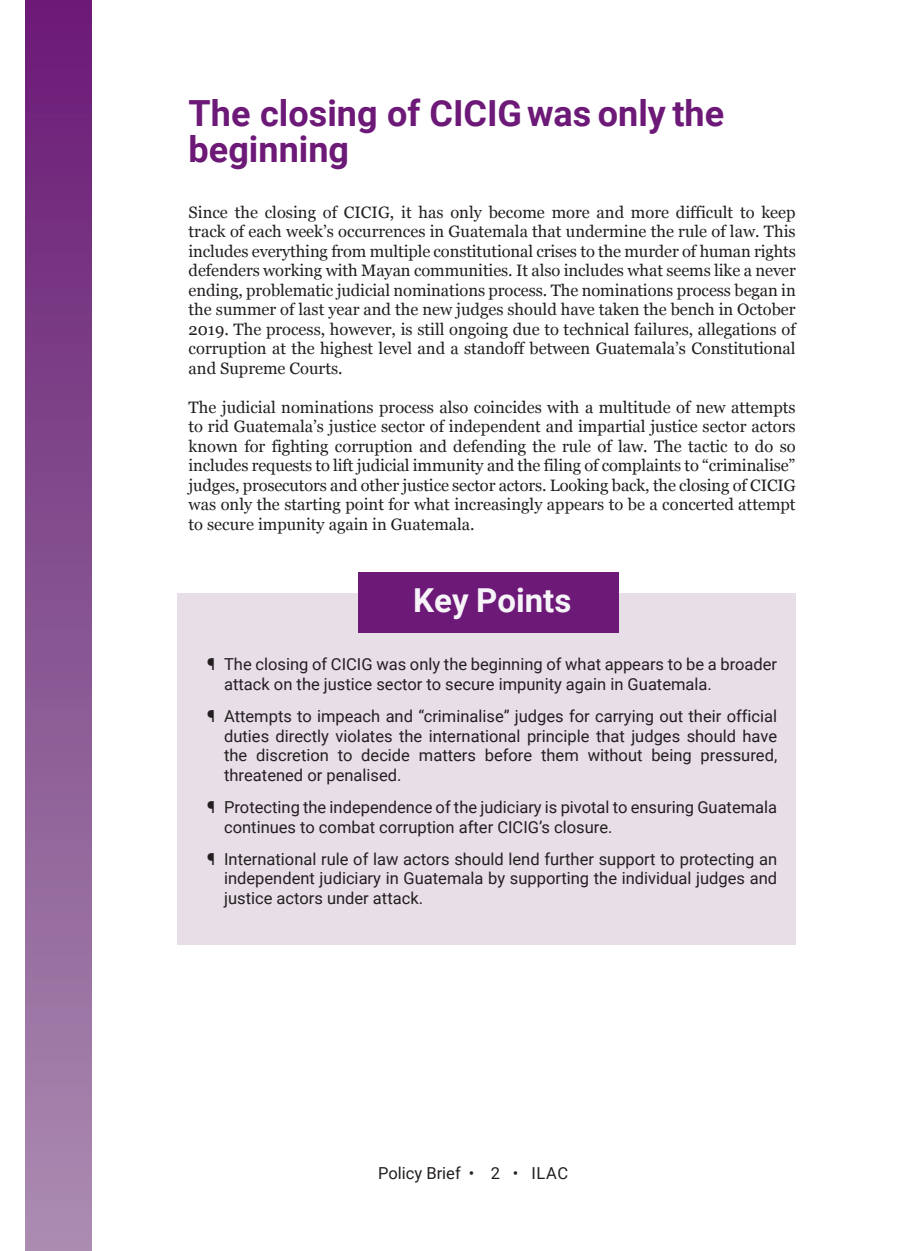
<style>
.page{position:relative;width:919px;height:1251px;background:#fff}
.page>*{position:absolute;margin:0;border:0;box-sizing:border-box;transform-origin:0 0}
.Intermediate_headlin{font:700 36px/36px "Roboto";color:#6d1978}
.Intermediate_headlin-2{font:700 33px "Roboto";color:#f6f4f8}
.Text_regular{font:16.5px/19.5px "Georgia";color:#231f20;text-align:justify}
.t1{font:16.5px/19.5px "Roboto";color:#231f20}
</style>
<div class="page">
<div style="left:26px;top:0;width:66px;height:1250px;background:linear-gradient(to bottom,#691b75,#a98daf)"></div>
<div style="left:177px;top:593px;width:618px;height:351px;background:#e7dee8"></div>
<div style="left:358px;top:572px;width:260px;height:60px;background:#6d1978"></div>
<p class="Intermediate_headlin" style="left:189px;top:94px;width:537px">The closing of CICIG was only the beginning</p>
<p class="Text_regular" style="left:189px;top:201px;width:608px">Since the closing of CICIG, it has only become more and more difficult to keep track of each week’s occurrences in Guatemala that undermine the rule of law. This includes everything from multiple constitutional crises to the murder of human rights defenders working with Mayan communities. It also includes what seems like a never ending, problematic judicial nominations process. The nominations process began in the summer of last year and the new judges should have taken the bench in October 2019. The process, however, is still ongoing due to technical failures, allegations of corruption at the highest level and a standoff between Guatemala’s Constitutional and Supreme Courts.</p>
<p class="Text_regular" style="left:189px;top:396px;width:608px">The judicial nominations process also coincides with a multitude of new attempts to rid Guatemala’s justice sector of independent and impartial justice sector actors known for fighting corruption and defending the rule of law. The tactic to do so includes requests to lift judicial immunity and the filing of complaints to “criminalise” judges, prosecutors and other justice sector actors. Looking back, the closing of CICIG was only the starting point for what increasingly appears to be a concerted attempt to secure impunity again in Guatemala.</p>
<p class="Intermediate_headlin-2" style="left:413px;top:577px;width:160px">Key Points</p>
<p class="t1" style="left:224px;top:654px;width:554px;text-indent:-17px">¶ The closing of CICIG was only the beginning of what appears to be a broader attack on the justice sector to secure impunity again in Guatemala.</p>
<p class="t1" style="left:224px;top:705px;width:554px;text-align:justify;text-indent:-17px">¶ Attempts to impeach and “criminalise” judges for carrying out their official duties directly violates the international principle that judges should have the discretion to decide matters before them without being pressured, threatened or penalised.</p>
<p class="t1" style="left:224px;top:796px;width:554px;text-indent:-17px">¶ Protecting the independence of the judiciary is pivotal to ensuring Guatemala continues to combat corruption after CICIG’s closure.</p>
<p class="t1" style="left:224px;top:848px;width:554px;text-align:justify;text-indent:-17px">¶ International rule of law actors should lend further support to protecting an independent judiciary in Guatemala by supporting the individual judges and justice actors under attack.</p>
<p class="t1" style="left:378px;top:1162px;width:192px">Policy Brief • 2 • ILAC</p>
</div>
